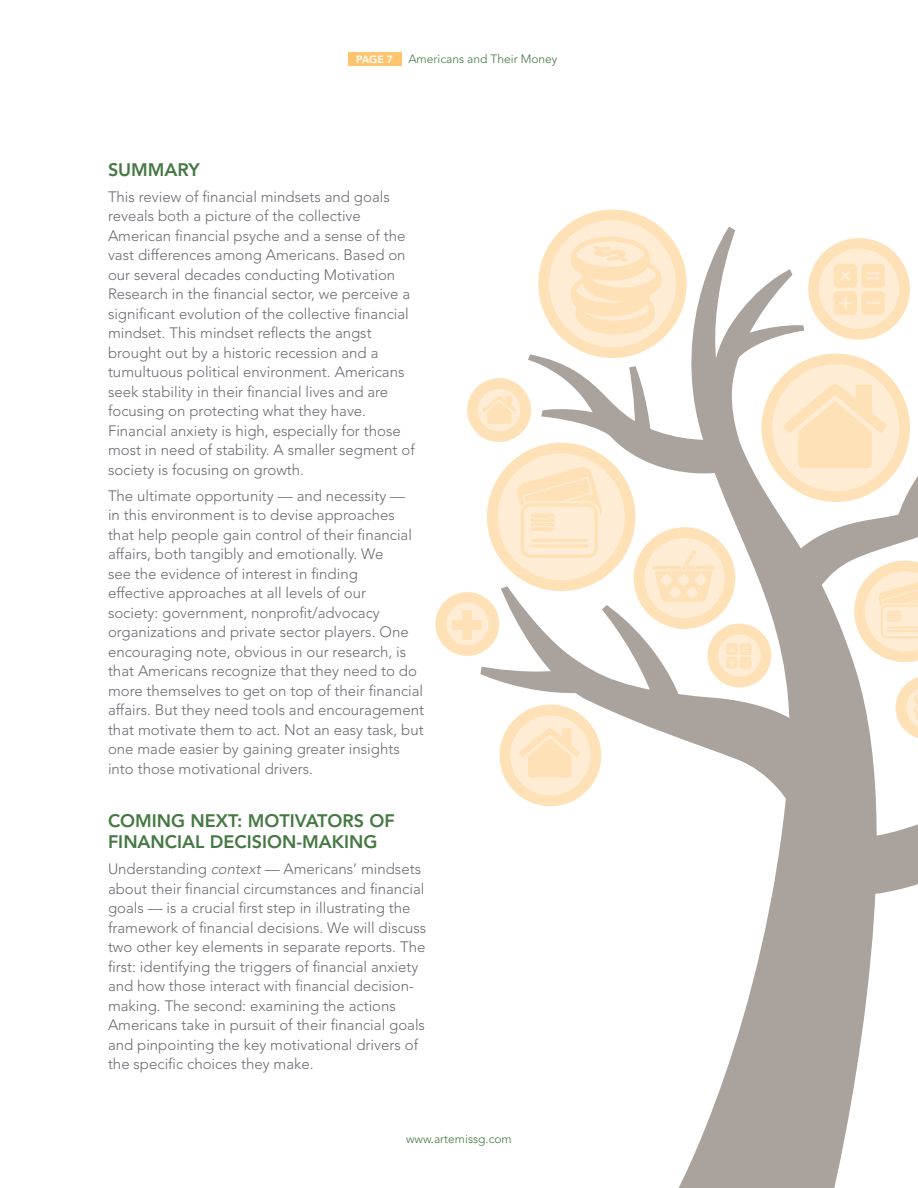
<style>
.page{position:relative;width:918px;height:1188px;background:#fff}
.page>*{position:absolute;margin:0;border:0;box-sizing:border-box;transform-origin:0 0}
.t1{font:800 18px/21px "Avenir";color:#457842}
.t2{font:300 15px/19.5px "Avenir";color:#6a6c71}
.t3{font:300 12px "Avenir";color:#457842}
.t4{font:800 10.5px "Avenir";color:#fff}
.s1{font-style:italic}
</style>
<div class="page">
<div style="left:348px;top:52px;width:54px;height:14px;background:#fec46e"></div>
<svg style="left:666px;top:227px;width:210px;height:961px;fill:#aaa29c"></svg>
<div style="left:467px;top:378px;width:64px;height:64px;border:11px solid #fec46e;border-radius:50%"></div>
<svg style="left:441px;top:597px;width:53px;height:54px"></svg>
<div style="left:435px;top:592px;width:64px;height:64px;border:11px solid #fec46e;border-radius:50%"></div>
<svg style="left:544px;top:215px;width:137px;height:138px"></svg>
<div style="left:538px;top:210px;width:149px;height:148px;border:11px solid #fec46e;border-radius:50%"></div>
<div style="left:463px;top:610px;width:9px;height:30px;background:#fee1b6"></div>
<div style="left:452px;top:620px;width:30px;height:10px;background:#fee1b6"></div>
<svg style="left:480px;top:236px;width:438px;height:659px"></svg>
<p class="t4" style="left:356px;top:53px;width:39px">PAGE 7</p>
<p class="t3" style="left:408px;top:52px;width:151px">Americans and Their Money</p>
<p class="t1" style="left:108px;top:159px;width:93px">SUMMARY</p>
<p class="t2" style="left:108px;top:187px;width:308px">This review of financial mindsets and goals reveals both a picture of the collective American financial psyche and a sense of the vast differences among Americans. Based on our several decades conducting Motivation Research in the financial sector, we perceive a significant evolution of the collective financial mindset. This mindset reflects the angst brought out by a historic recession and a tumultuous political environment. Americans seek stability in their financial lives and are focusing on protecting what they have.<br>Financial anxiety is high, especially for those most in need of stability. A smaller segment of society is focusing on growth.</p>
<p class="t2" style="left:108px;top:486px;width:318px">The ultimate opportunity — and necessity —<br>in this environment is to devise approaches that help people gain control of their financial affairs, both tangibly and emotionally. We<br>see the evidence of interest in finding<br>effective approaches at all levels of our<br>society: government, nonprofit/advocacy organizations and private sector players. One encouraging note, obvious in our research, is that Americans recognize that they need to do more themselves to get on top of their financial affairs. But they need tools and encouragement that motivate them to act. Not an easy task, but one made easier by gaining greater insights into those motivational drivers.</p>
<p class="t1" style="left:108px;top:810px;width:288px">COMING NEXT: MOTIVATORS OF<br>FINANCIAL DECISION-MAKING</p>
<p class="t2" style="left:108px;top:859px;width:320px">Understanding <span class="s1">context</span> — Americans’ mindsets about their financial circumstances and financial goals — is a crucial first step in illustrating the framework of financial decisions. We will discuss two other key elements in separate reports. The first: identifying the triggers of financial anxiety and how those interact with financial decision&shy;making. The second: examining the actions Americans take in pursuit of their financial goals and pinpointing the key motivational drivers of the specific choices they make.</p>
<p class="t3" style="left:406px;top:1132px;width:107px">www.artemissg.com</p>
</div>
